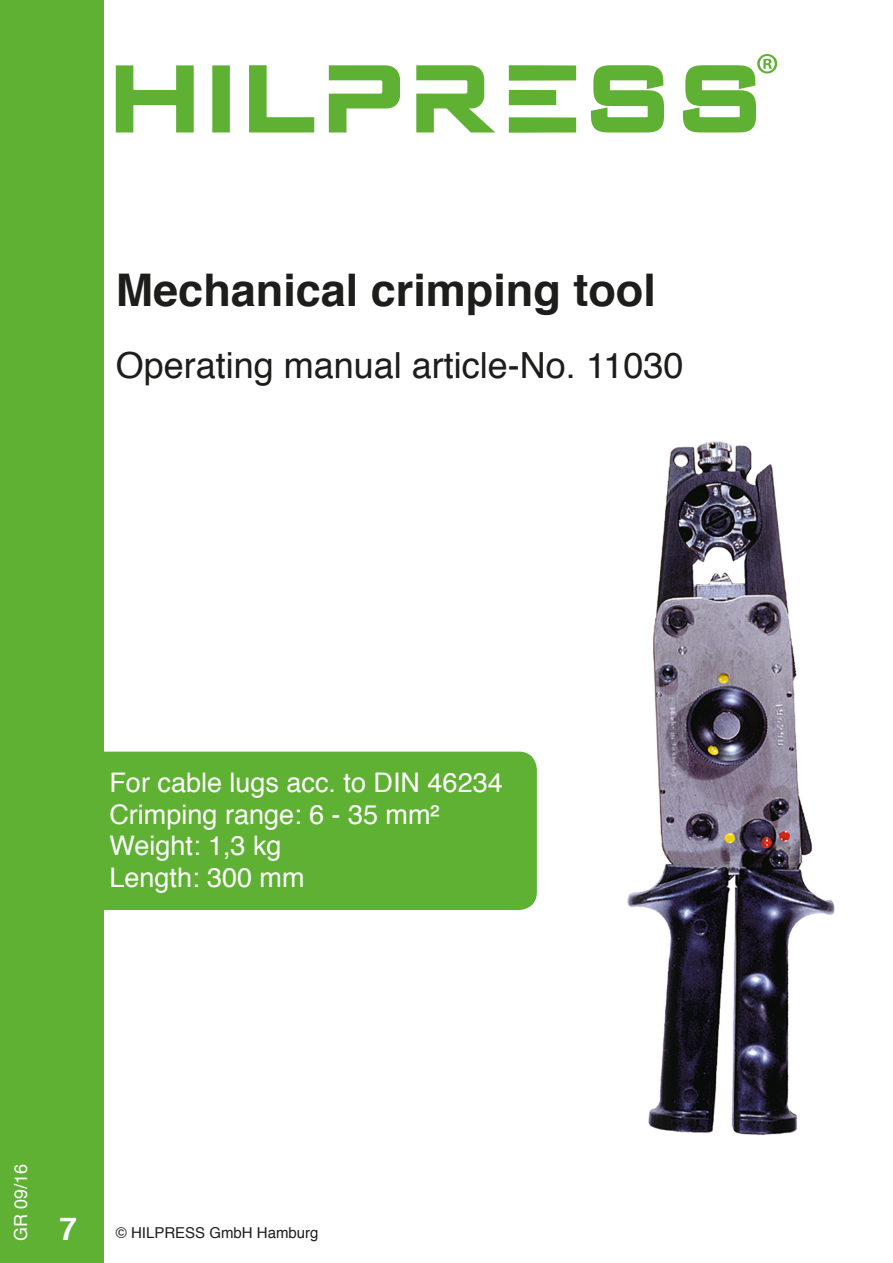
<style>
.page{position:relative;width:893px;height:1263px;background:#fff}
.page>*{position:absolute;margin:0;border:0;box-sizing:border-box;transform-origin:0 0}
.t1{font:700 45px "Helvetica";color:#1d1d1b}
.t2{font:36px "Helvetica";color:#1d1d1b}
.t3{font:700 31.5px "Helvetica";color:#fff}
.t4{font:27px "Helvetica";color:#fff}
.t5{font:18px "Helvetica";color:#fff}
.t6{font:15px "Helvetica";color:#1d1d1b}
</style>
<div class="page">
<svg style="left:329px;top:65px;width:71px;height:67px"></svg>
<svg style="left:416px;top:65px;width:79px;height:68px"></svg>
<svg style="left:116px;top:65px;width:78px;height:68px"></svg>
<div style="left:212px;top:65px;width:18px;height:67px;background:#5eb132;border:6px solid #5eb132"></div>
<svg style="left:249px;top:65px;width:66px;height:68px"></svg>
<svg style="left:590px;top:65px;width:75px;height:68px"></svg>
<div style="left:509px;top:65px;width:67px;height:16px;background:#5eb132"></div>
<div style="left:509px;top:117px;width:67px;height:16px;background:#5eb132"></div>
<div style="left:509px;top:90px;width:47px;height:15px;background:#5eb132"></div>
<svg style="left:682px;top:54px;width:95px;height:79px"></svg>
<img style="left:627px;top:441px;width:208px;height:694px">
<div style="left:38px;top:752px;width:499px;height:158px;background:#5eb132;border-radius:18px"></div>
<div style="left:0;top:0;width:103px;height:1263px;background:#5eb132"></div>
<p class="t1" style="left:116px;top:254px;width:542px">Mechanical crimping tool</p>
<p class="t2" style="left:116px;top:337px;width:569px">Operating manual article-No. 11030</p>
<p class="t4" style="left:109px;top:762px;width:395px">For cable lugs acc. to DIN 46234</p>
<p class="t4" style="left:109px;top:793px;width:332px">Crimping range: 6 - 35 mm²</p>
<p class="t4" style="left:109px;top:825px;width:174px">Weight: 1,3 kg</p>
<p class="t4" style="left:109px;top:856px;width:197px">Length: 300 mm</p>
<p class="t5" style="left:7px;top:1241px;width:79px;rotate:-90deg">GR 09/16</p>
<p class="t3" style="left:60px;top:1204px;width:19px">7</p>
<p class="t6" style="left:116px;top:1221px;width:204px">© HILPRESS GmbH Hamburg</p>
</div>
